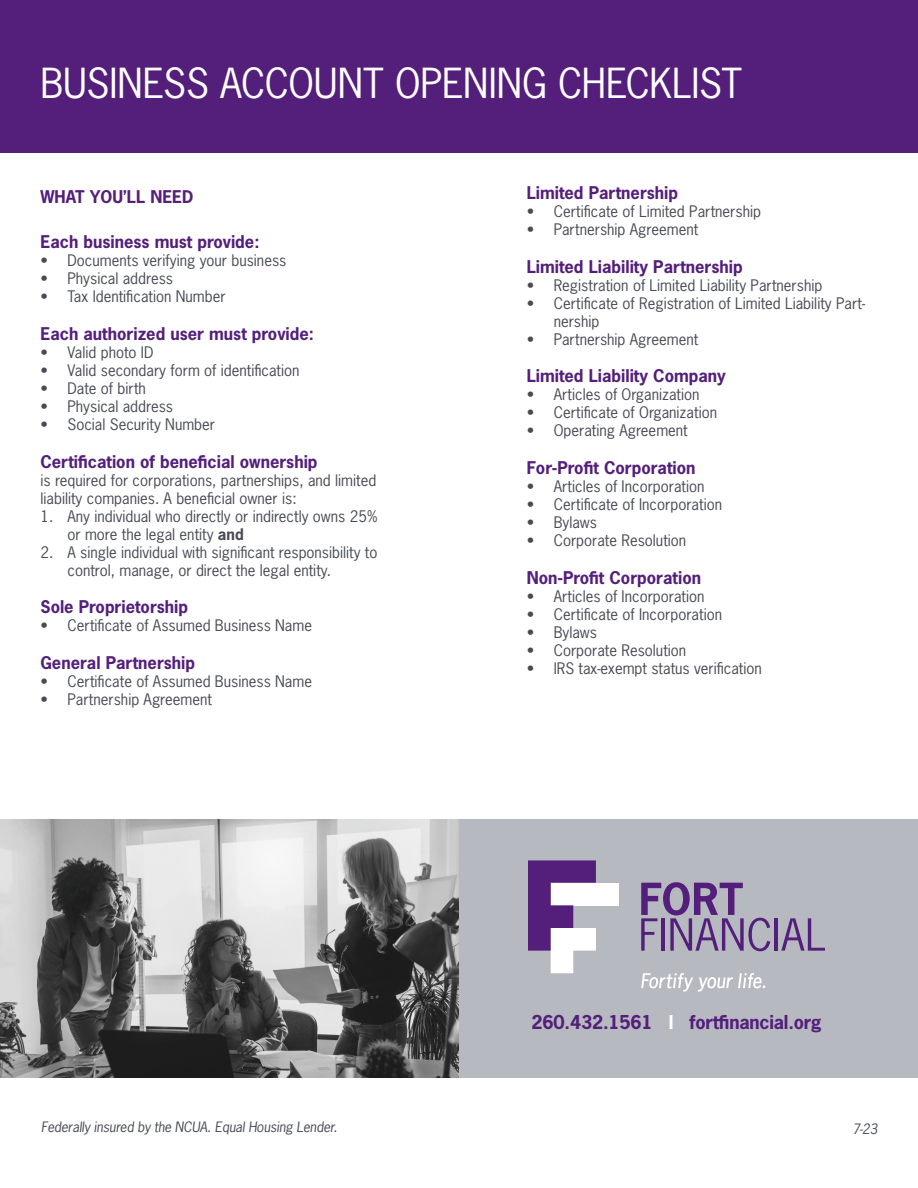
<style>
.page{position:relative;width:918px;height:1188px;background:#fff}
.page>*{position:absolute;margin:0;border:0;box-sizing:border-box;transform-origin:0 0}
.t1{font:39px "News Gothic Std";letter-spacing:-.005em;color:#fff}
.t2{font:700 18px "News Gothic Std";letter-spacing:-.01em;color:#541f7b}
.t3{font:700 16.5px "News Gothic Std";color:#541f7b}
.t4{font:15px/18px "News Gothic Std";color:#464b54}
.t5{font:italic 13.5px "News Gothic Std";letter-spacing:-.01em;color:#464b54}
.s1{font-weight:700}
.s2{color:#fff}
</style>
<div class="page">
<div style="left:0;top:819px;width:918px;height:258px;background:#b6b9bf"></div>
<div style="left:0;top:0;width:918px;height:153px;background:#541f7b"></div>
<div style="left:551px;top:883px;width:68px;height:22px;background:#fff"></div>
<svg style="left:528px;top:860px;width:68px;height:113px"></svg>
<svg style="left:641px;top:882px;width:129px;height:69px"></svg>
<hr style="left:775px;top:918px;width:3px;height:33px;background:#541f7b">
<svg style="left:781px;top:918px;width:44px;height:33px"></svg>
<svg style="left:641px;top:973px;width:124px;height:19px"></svg>
<img style="left:0;top:819px;width:459px;height:258px">
<p class="t1" style="left:40px;top:58px;width:703px">BUSINESS ACCOUNT OPENING CHECKLIST</p>
<p class="t3" style="left:40px;top:186px;width:154px">WHAT YOU’LL NEED</p>
<p class="t3" style="left:40px;top:231px;width:220px">Each business must provide:</p>
<p class="t4" style="left:40px;top:251px;width:247px">• Documents verifying your business</p>
<p class="t4" style="left:40px;top:269px;width:134px">• Physical address</p>
<p class="t4" style="left:40px;top:287px;width:187px">• Tax Identification Number</p>
<p class="t3" style="left:40px;top:323px;width:275px">Each authorized user must provide:</p>
<p class="t4" style="left:40px;top:343px;width:114px">• Valid photo ID</p>
<p class="t4" style="left:40px;top:361px;width:261px">• Valid secondary form of identification</p>
<p class="t4" style="left:40px;top:379px;width:107px">• Date of birth</p>
<p class="t4" style="left:40px;top:397px;width:134px">• Physical address</p>
<p class="t4" style="left:40px;top:415px;width:176px">• Social Security Number</p>
<p class="t3" style="left:40px;top:450px;width:279px">Certification of beneficial ownership</p>
<p class="t4" style="left:40px;top:471px;width:337px">is required for corporations, partnerships, and limited liability companies. A beneficial owner is:</p>
<p class="t4" style="left:68px;top:507px;width:312px;text-indent:-27px">1. Any individual who directly or indirectly owns 25% or more the legal entity <span class="s1">and</span></p>
<p class="t4" style="left:68px;top:543px;width:312px;text-indent:-27px">2. A single individual with significant responsibility to control, manage, or direct the legal entity.</p>
<p class="t3" style="left:40px;top:596px;width:149px">Sole Proprietorship</p>
<p class="t4" style="left:40px;top:617px;width:273px">• Certificate of Assumed Business Name</p>
<p class="t3" style="left:40px;top:652px;width:156px">General Partnership</p>
<p class="t4" style="left:40px;top:672px;width:273px">• Certificate of Assumed Business Name</p>
<p class="t4" style="left:40px;top:690px;width:173px">• Partnership Agreement</p>
<p class="t5" style="left:41px;top:1118px;width:298px">Federally insured by the NCUA. Equal Housing Lender.</p>
<p class="t3" style="left:527px;top:182px;width:153px">Limited Partnership</p>
<p class="t4" style="left:527px;top:202px;width:236px">• Certificate of Limited Partnership</p>
<p class="t4" style="left:527px;top:220px;width:173px">• Partnership Agreement</p>
<p class="t3" style="left:527px;top:255px;width:217px">Limited Liability Partnership</p>
<p class="t4" style="left:527px;top:276px;width:297px">• Registration of Limited Liability Partnership</p>
<p class="t4" style="left:554px;top:294px;width:313px;text-indent:-27px">• Certificate of Registration of Limited Liability Part&shy;nership</p>
<p class="t4" style="left:527px;top:330px;width:173px">• Partnership Agreement</p>
<p class="t3" style="left:527px;top:365px;width:201px">Limited Liability Company</p>
<p class="t4" style="left:527px;top:386px;width:174px">• Articles of Organization</p>
<p class="t4" style="left:527px;top:404px;width:192px">• Certificate of Organization</p>
<p class="t4" style="left:527px;top:422px;width:163px">• Operating Agreement</p>
<p class="t3" style="left:527px;top:457px;width:170px">For-Profit Corporation</p>
<p class="t4" style="left:527px;top:477px;width:179px">• Articles of Incorporation</p>
<p class="t4" style="left:527px;top:495px;width:197px">• Certificate of Incorporation</p>
<p class="t4" style="left:527px;top:513px;width:72px">• Bylaws</p>
<p class="t4" style="left:527px;top:531px;width:161px">• Corporate Resolution</p>
<p class="t3" style="left:527px;top:567px;width:176px">Non-Profit Corporation</p>
<p class="t4" style="left:527px;top:587px;width:179px">• Articles of Incorporation</p>
<p class="t4" style="left:527px;top:605px;width:197px">• Certificate of Incorporation</p>
<p class="t4" style="left:527px;top:623px;width:72px">• Bylaws</p>
<p class="t4" style="left:527px;top:641px;width:161px">• Corporate Resolution</p>
<p class="t4" style="left:527px;top:659px;width:237px">• IRS tax-exempt status verification</p>
<p class="t2" style="left:532px;top:1011px;width:291px">260.432.1561 <span class="s2">I</span> fortfinancial.org</p>
<p class="t5" style="left:853px;top:1121px;width:26px">7-23</p>
</div>
